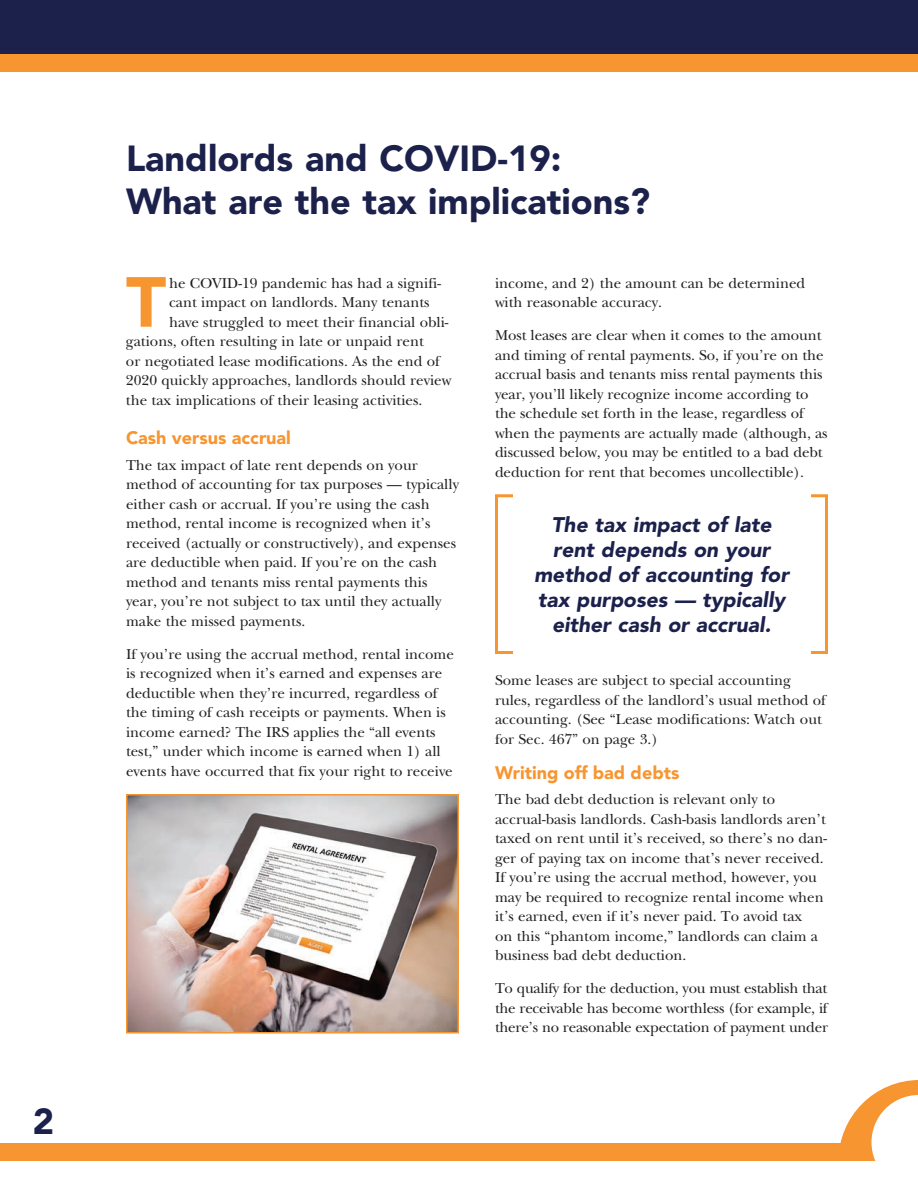
<style>
.page{position:relative;width:918px;height:1188px;background:#fff}
.page>*{position:absolute;margin:0;border:0;box-sizing:border-box;transform-origin:0 0}
.t1{font:900 70.05px "Avenir LT Std";color:#f79530}
.t2{font:900 36px/43.2px "Avenir LT Std";color:#1c214c}
.t3{font:italic 900 21px/25.2px "Avenir LT Std";color:#1c214c;text-align:center}
.t4{font:900 18px "Avenir LT Std";color:#f79530}
.t5{font:15px/19.5px "New Baskerville Std";color:#231f20}
</style>
<div class="page">
<div style="left:0;top:0;width:918px;height:54px;background:#1c214c"></div>
<div style="left:0;top:54px;width:918px;height:18px;background:#f79530"></div>
<div style="left:0;top:1143px;width:918px;height:18px;background:#f79530"></div>
<svg style="left:840px;top:1080px;width:78px;height:81px"></svg>
<img style="left:129px;top:797px;width:327px;height:234px">
<div style="left:126px;top:794px;width:333px;height:240px;border:2px solid #f79530"></div>
<div style="left:495px;top:494px;width:333px;height:160px;border:3px solid #f79530"></div>
<div style="left:513px;top:494px;width:297px;height:5px;background:#fff"></div>
<div style="left:513px;top:650px;width:297px;height:6px;background:#fff"></div>
<h2 class="t2" style="left:33px;top:1100px;width:23px">2</h2>
<h2 class="t2" style="left:126px;top:137px;width:526px">Landlords and COVID-19:<br>What are the tax implications?</h2>
<h1 class="t1" style="left:126px;top:260px;width:42px">T</h1>
<p class="t5" style="left:169px;top:273px;width:274px">he COVID-19 pandemic has had a signifi-</p>
<p class="t5" style="left:169px;top:293px;width:262px">cant impact on landlords. Many tenants</p>
<p class="t5" style="left:169px;top:312px;width:281px">have struggled to meet their financial obli-</p>
<p class="t5" style="left:126px;top:332px;width:299px">gations, often resulting in late or unpaid rent</p>
<p class="t5" style="left:126px;top:351px;width:316px">or negotiated lease modifications. As the end of</p>
<p class="t5" style="left:126px;top:371px;width:327px">2020 quickly approaches, landlords should review</p>
<p class="t5" style="left:126px;top:390px;width:298px">the tax implications of their leasing activities.</p>
<p class="t4" style="left:126px;top:427px;width:167px">Cash versus accrual</p>
<p class="t5" style="left:126px;top:455px;width:335px">The tax impact of late rent depends on your method of accounting for tax purposes — typically either cash or accrual. If you’re using the cash method, rental income is recognized when it’s received (actually or constructively), and expenses are deductible when paid. If you’re on the cash method and tenants miss rental payments this year, you’re not subject to tax until they actually make the missed payments.</p>
<p class="t5" style="left:126px;top:644px;width:329px">If you’re using the accrual method, rental income is recognized when it’s earned and expenses are deductible when they’re incurred, regardless of the timing of cash receipts or payments. When is income earned? The IRS applies the “all events test,” under which income is earned when 1) all events have occurred that fix your right to receive</p>
<p class="t5" style="left:495px;top:273px;width:312px">income, and 2) the amount can be determined with reasonable accuracy.</p>
<p class="t5" style="left:495px;top:326px;width:334px">Most leases are clear when it comes to the amount and timing of rental payments. So, if you’re on the accrual basis and tenants miss rental payments this year, you’ll likely recognize income according to the schedule set forth in the lease, regardless of when the payments are actually made (although, as discussed below, you may be entitled to a bad debt deduction for rent that becomes uncollectible).</p>
<h3 class="t3" style="left:534px;top:512px;width:256px">The tax impact of late rent depends on your method of accounting for tax purposes — typically either cash or accrual.</h3>
<p class="t5" style="left:495px;top:671px;width:332px">Some leases are subject to special accounting rules, regardless of the landlord’s usual method of accounting. (See “Lease modifications: Watch out for Sec. 467” on page 3.)</p>
<p class="t4" style="left:495px;top:762px;width:186px">Writing off bad debts</p>
<p class="t5" style="left:495px;top:790px;width:334px">The bad debt deduction is relevant only to accrual-basis landlords. Cash-basis landlords aren’t taxed on rent until it’s received, so there’s no dan&shy;ger of paying tax on income that’s never received.<br>If you’re using the accrual method, however, you may be required to recognize rental income when it’s earned, even if it’s never paid. To avoid tax<br>on this “phantom income,” landlords can claim a business bad debt deduction.</p>
<p class="t5" style="left:495px;top:979px;width:334px;text-align:justify">To qualify for the deduction, you must establish that the receivable has become worthless (for example, if there’s no reasonable expectation of payment under</p>
</div>
